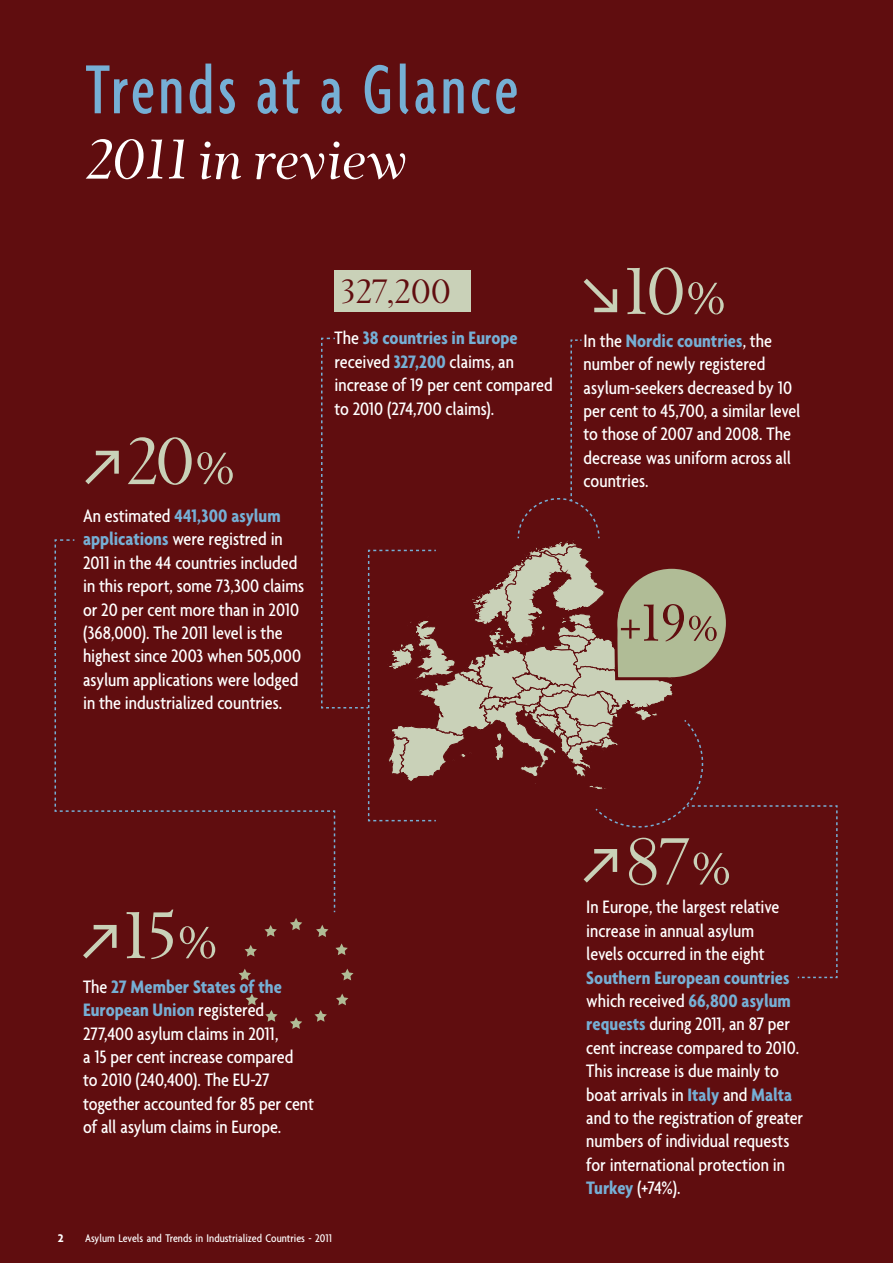
<style>
.page{position:relative;width:893px;height:1263px;background:#600d0f}
.page>*{position:absolute;margin:0;border:0;box-sizing:border-box;transform-origin:0 0}
.t1{font:500 extra-condensed 75px "Agenda";letter-spacing:.05em;color:#76afd5}
.t2{font:74.55px "Wessex Roman Small Caps";letter-spacing:-.01em;color:#c9d1b8}
.t3{font:italic 64.5px "Wessex";letter-spacing:-.01em;color:#fff}
.t4{font:58.5px "Wessex Roman Small Caps";color:#600d0f}
.t5{font:37.95px "Wessex Roman Small Caps";letter-spacing:.01em;color:#600d0f}
.t6{font:500 condensed 19.5px/23.4px "Agenda";letter-spacing:-.005em;color:#fff}
.t7{font:500 condensed 12px "Agenda";color:#fff}
.t8{font:700 12px "Agenda";color:#fff}
.s1{font-family:"Wessex Roman Small Caps";font-style:normal;font-size:63px}
.s2{font-family:"Wessex"}
.s3{font-weight:700;color:#76afd5}
</style>
<div class="page">
<div style="left:334px;top:271px;width:136px;height:41px;background:#c9d1b8"></div>
<svg style="left:583px;top:278px;width:35px;height:35px"></svg>
<svg style="left:290px;top:1017px;width:12px;height:12px"></svg>
<svg style="left:265px;top:1010px;width:13px;height:12px"></svg>
<svg style="left:315px;top:1010px;width:12px;height:12px"></svg>
<svg style="left:336px;top:993px;width:12px;height:12px"></svg>
<svg style="left:246px;top:993px;width:12px;height:12px"></svg>
<svg style="left:55px;top:337px;width:783px;height:643px"></svg>
<div style="left:617px;top:569px;width:109px;height:108px;background:#b0bc96;border-radius:50%"></div>
<h1 class="t1" style="left:86px;top:48px;width:434px">Trends at a Glance</h1>
<h3 class="t3" style="left:85px;top:125px;width:323px"><span class="s1">2011</span> in review</h3>
<h2 class="t2" style="left:127px;top:422px;width:110px">20<span class="s2">%</span></h2>
<p class="t6" style="left:83px;top:504px;width:223px">An estimated <span class="s3">441,300 asylum applications</span> were registred in<br>2011 in the 44 countries included in this report, some 73,300 claims or 20 per cent more than in 2010 (368,000). The 2011 level is the highest since 2003 when 505,000 asylum applications were lodged in the industrialized countries.</p>
<h3 class="t5" style="left:341px;top:271px;width:111px">327,200</h3>
<h2 class="t2" style="left:625px;top:252px;width:103px">10<span class="s2">%</span></h2>
<p class="t6" style="left:334px;top:326px;width:220px">The <span class="s3">38 countries in Europe </span>received <span class="s3">327,200</span> claims, an increase of 19 per cent compared to 2010 (274,700 claims).</p>
<p class="t6" style="left:584px;top:328px;width:218px">In the <span class="s3">Nordic countries</span>, the number of newly registered asylum-seekers decreased by 10 per cent to 45,700, a similar level to those of 2007 and 2008. The decrease was uniform across all countries.</p>
<h3 class="t4" style="left:619px;top:592px;width:101px">+19<span class="s2">%</span></h3>
<h2 class="t2" style="left:125px;top:896px;width:95px">15<span class="s2">%</span></h2>
<p class="t6" style="left:83px;top:974px;width:232px">The <span class="s3">27 Member States of the<br>European Union</span> registered<br>277,400 asylum claims in 2011,<br>a 15 per cent increase compared<br>to 2010 (240,400). The EU-27 together accounted for 85 per cent of all asylum claims in Europe.</p>
<h2 class="t2" style="left:625px;top:822px;width:108px">87<span class="s2">%</span></h2>
<p class="t6" style="left:586px;top:895px;width:195px">In Europe, the largest relative increase in annual asylum levels occurred in the eight</p>
<p class="t6" style="left:586px;top:965px;width:218px"><span class="s3">Southern European countries </span>which received <span class="s3">66,800 asylum requests</span> during 2011, an 87 per cent increase compared to 2010.<br>This increase is due mainly to boat arrivals in <span class="s3">Italy</span> and <span class="s3">Malta </span>and to the registration of greater numbers of individual requests for international protection in<br><span class="s3">Turkey</span> (+74%).</p>
<p class="t8" style="left:58px;top:1230px;width:7px">2</p>
<p class="t7" style="left:85px;top:1231px;width:249px">Asylum Levels and Trends in Industrialized Countries - 2011</p>
</div>
